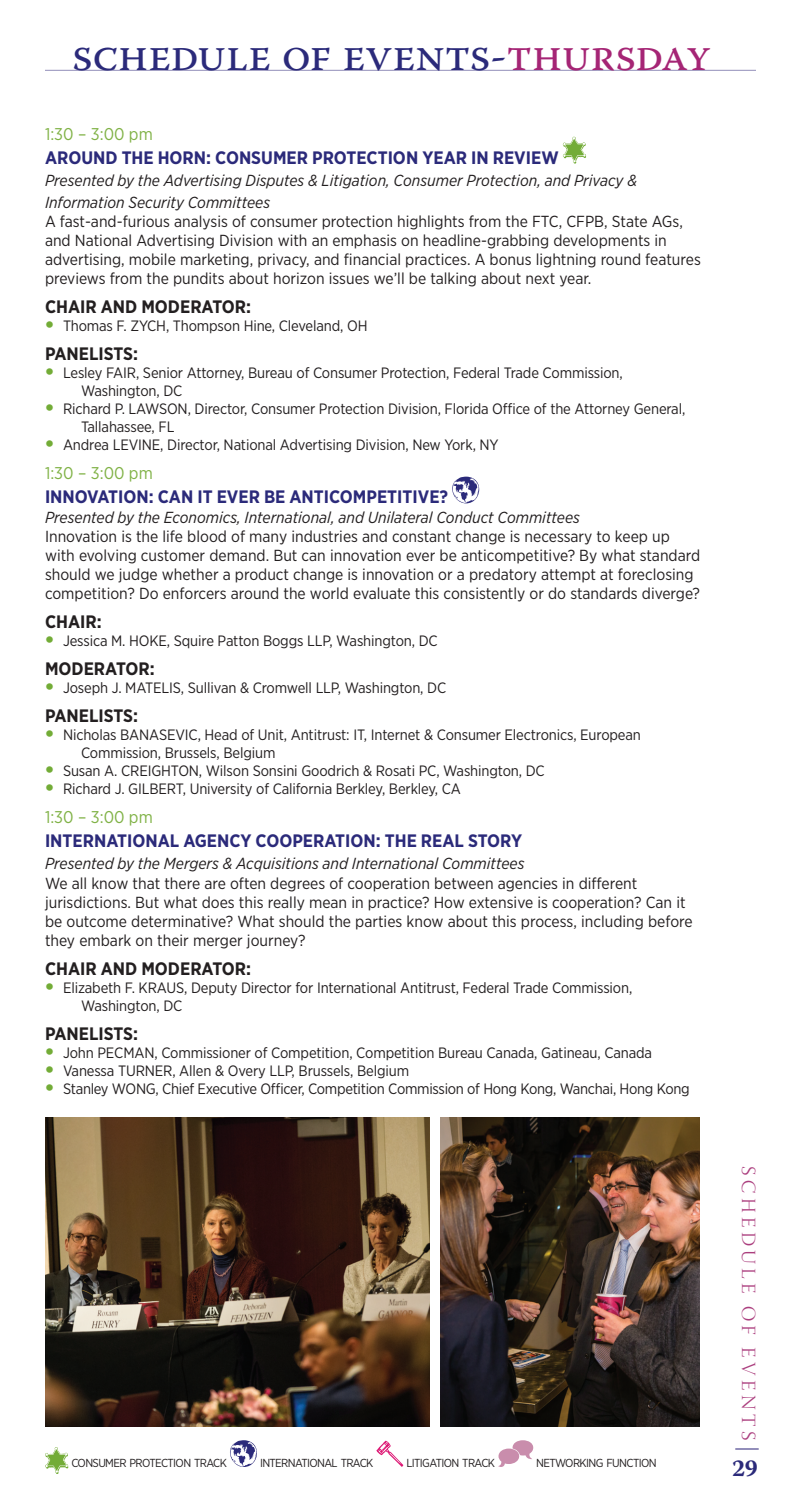
<style>
.page{position:relative;width:792px;height:1512px;background:#fff}
.page>*{position:absolute;margin:0;border:0;box-sizing:border-box;transform-origin:0 0}
.t1{font:46px "Warnock Pro";letter-spacing:-.01em;color:#2b2a7a}
.t2{font:700 24px "Warnock Pro";color:#2b2a7a}
.t3{font:20px "Warnock Pro Light Disp";letter-spacing:.22em;color:#ab3e7e}
.t4{font:700 18px "Gotham Narrow";color:#2b2a7a}
.t5{font:700 18px "Gotham Narrow";color:#231f20}
.t6{font:17px "Gotham Narrow";color:#80b246}
.t7{font:16px/19.2px "Gotham Narrow";color:#231f20}
.t8{font:italic 16px/22px "Gotham Narrow";color:#231f20}
.t9{font:15px/18px "Gotham Narrow";letter-spacing:-.01em;color:#231f20}
.t10{font:11.6px "Gotham Narrow";letter-spacing:-.055em;color:#231f20}
.s1{color:#a52575}
.s2{font-family:"Trade Gothic LT Std";font-size:18px;color:#73ac37}
</style>
<div class="page">
<hr style="left:45px;top:70px;width:711px;height:1px;background:#928eba">
<hr style="left:735px;top:1448px;width:24px;height:2px;background:#928eba">
<svg style="left:45px;top:1447px;width:24px;height:27px"></svg>
<svg style="left:230px;top:1440px;width:27px;height:27px"></svg>
<svg style="left:376px;top:1441px;width:27px;height:26px"></svg>
<svg style="left:498px;top:1440px;width:35px;height:27px"></svg>
<svg style="left:563px;top:137px;width:23px;height:27px"></svg>
<svg style="left:452px;top:477px;width:27px;height:26px"></svg>
<img style="left:45px;top:1117px;width:384px;height:309px">
<img style="left:441px;top:1117px;width:259px;height:309px">
<h1 class="t1" style="left:72px;top:27px;width:641px">schedule of events-<span class="s1">thursday</span></h1>
<p class="t6" style="left:45px;top:123px;width:109px">1:30 – 3:00 pm</p>
<p class="t4" style="left:45px;top:146px;width:515px">AROUND THE HORN: CONSUMER PROTECTION YEAR IN REVIEW</p>
<p class="t8" style="left:45px;top:169px;width:594px">Presented by the Advertising Disputes &amp; Litigation, Consumer Protection, and Privacy &amp;<br>Information Security Committees</p>
<p class="t7" style="left:45px;top:211px;width:657px">A fast-and-furious analysis of consumer protection highlights from the FTC, CFPB, State AGs, and National Advertising Division with an emphasis on headline-grabbing developments in advertising, mobile marketing, privacy, and financial practices. A bonus lightning round features previews from the pundits about horizon issues we’ll be talking about next year.</p>
<p class="t5" style="left:45px;top:296px;width:208px">CHAIR AND MODERATOR:</p>
<p class="t9" style="left:45px;top:317px;width:324px"><span class="s2">•</span> Thomas F. ZYCH, Thompson Hine, Cleveland, OH</p>
<p class="t5" style="left:45px;top:343px;width:95px">PANELISTS:</p>
<p class="t9" style="left:81px;top:364px;width:543px;text-indent:-36px"><span class="s2">•</span> Lesley FAIR, Senior Attorney, Bureau of Consumer Protection, Federal Trade Commission,<br>Washington, DC</p>
<p class="t9" style="left:81px;top:400px;width:606px;text-indent:-36px"><span class="s2">•</span> Richard P. LAWSON, Director, Consumer Protection Division, Florida Office of the Attorney General,<br>Tallahassee, FL</p>
<p class="t9" style="left:45px;top:436px;width:455px"><span class="s2">•</span> Andrea LEVINE, Director, National Advertising Division, New York, NY</p>
<p class="t6" style="left:45px;top:463px;width:109px">1:30 – 3:00 pm</p>
<p class="t4" style="left:45px;top:486px;width:405px">INNOVATION: CAN IT EVER BE ANTICOMPETITIVE?</p>
<p class="t8" style="left:45px;top:506px;width:536px">Presented by the Economics, International, and Unilateral Conduct Committees</p>
<p class="t7" style="left:45px;top:526px;width:657px">Innovation is the life blood of many industries and constant change is necessary to keep up with evolving customer demand. But can innovation ever be anticompetitive? By what standard should we judge whether a product change is innovation or a predatory attempt at foreclosing competition? Do enforcers around the world evaluate this consistently or do standards diverge?</p>
<p class="t5" style="left:45px;top:611px;width:58px">CHAIR:</p>
<p class="t9" style="left:45px;top:632px;width:394px"><span class="s2">•</span> Jessica M. HOKE, Squire Patton Boggs LLP, Washington, DC</p>
<p class="t5" style="left:45px;top:658px;width:111px">MODERATOR:</p>
<p class="t9" style="left:45px;top:679px;width:403px"><span class="s2">•</span> Joseph J. MATELIS, Sullivan &amp; Cromwell LLP, Washington, DC</p>
<p class="t5" style="left:45px;top:705px;width:95px">PANELISTS:</p>
<p class="t9" style="left:81px;top:726px;width:561px;text-indent:-36px"><span class="s2">•</span> Nicholas BANASEVIC, Head of Unit, Antitrust: IT, Internet &amp; Consumer Electronics, European<br>Commission, Brussels, Belgium</p>
<p class="t9" style="left:45px;top:762px;width:501px"><span class="s2">•</span> Susan A. CREIGHTON, Wilson Sonsini Goodrich &amp; Rosati PC, Washington, DC</p>
<p class="t9" style="left:45px;top:780px;width:418px"><span class="s2">•</span> Richard J. GILBERT, University of California Berkley, Berkley, CA</p>
<p class="t6" style="left:45px;top:807px;width:109px">1:30 – 3:00 pm</p>
<p class="t4" style="left:45px;top:830px;width:478px">INTERNATIONAL AGENCY COOPERATION: THE REAL STORY</p>
<p class="t8" style="left:45px;top:852px;width:481px">Presented by the Mergers &amp; Acquisitions and International Committees</p>
<p class="t7" style="left:45px;top:873px;width:649px">We all know that there are often degrees of cooperation between agencies in different jurisdictions. But what does this really mean in practice? How extensive is cooperation? Can it be outcome determinative? What should the parties know about this process, including before they embark on their merger journey?</p>
<p class="t5" style="left:45px;top:957px;width:208px">CHAIR AND MODERATOR:</p>
<p class="t9" style="left:81px;top:979px;width:553px;text-indent:-36px"><span class="s2">•</span> Elizabeth F. KRAUS, Deputy Director for International Antitrust, Federal Trade Commission,<br>Washington, DC</p>
<p class="t5" style="left:45px;top:1022px;width:95px">PANELISTS:</p>
<p class="t9" style="left:45px;top:1044px;width:609px"><span class="s2">•</span> John PECMAN, Commissioner of Competition, Competition Bureau Canada, Gatineau, Canada</p>
<p class="t9" style="left:45px;top:1062px;width:366px"><span class="s2">•</span> Vanessa TURNER, Allen &amp; Overy LLP, Brussels, Belgium</p>
<p class="t9" style="left:45px;top:1080px;width:646px"><span class="s2">•</span> Stanley WONG, Chief Executive Officer, Competition Commission of Hong Kong, Wanchai, Hong Kong</p>
<p class="t10" style="left:71px;top:1456px;width:157px">CONSUMER PROTECTION TRACK</p>
<p class="t10" style="left:260px;top:1456px;width:115px">INTERNATIONAL TRACK</p>
<p class="t10" style="left:406px;top:1456px;width:90px">LITIGATION TRACK</p>
<p class="t10" style="left:536px;top:1456px;width:122px">NETWORKING FUNCTION</p>
<h3 class="t3" style="left:759px;top:1166px;width:274px;rotate:90deg">Schedule of events</h3>
<h2 class="t2" style="left:732px;top:1454px;width:27px">29</h2>
</div>
